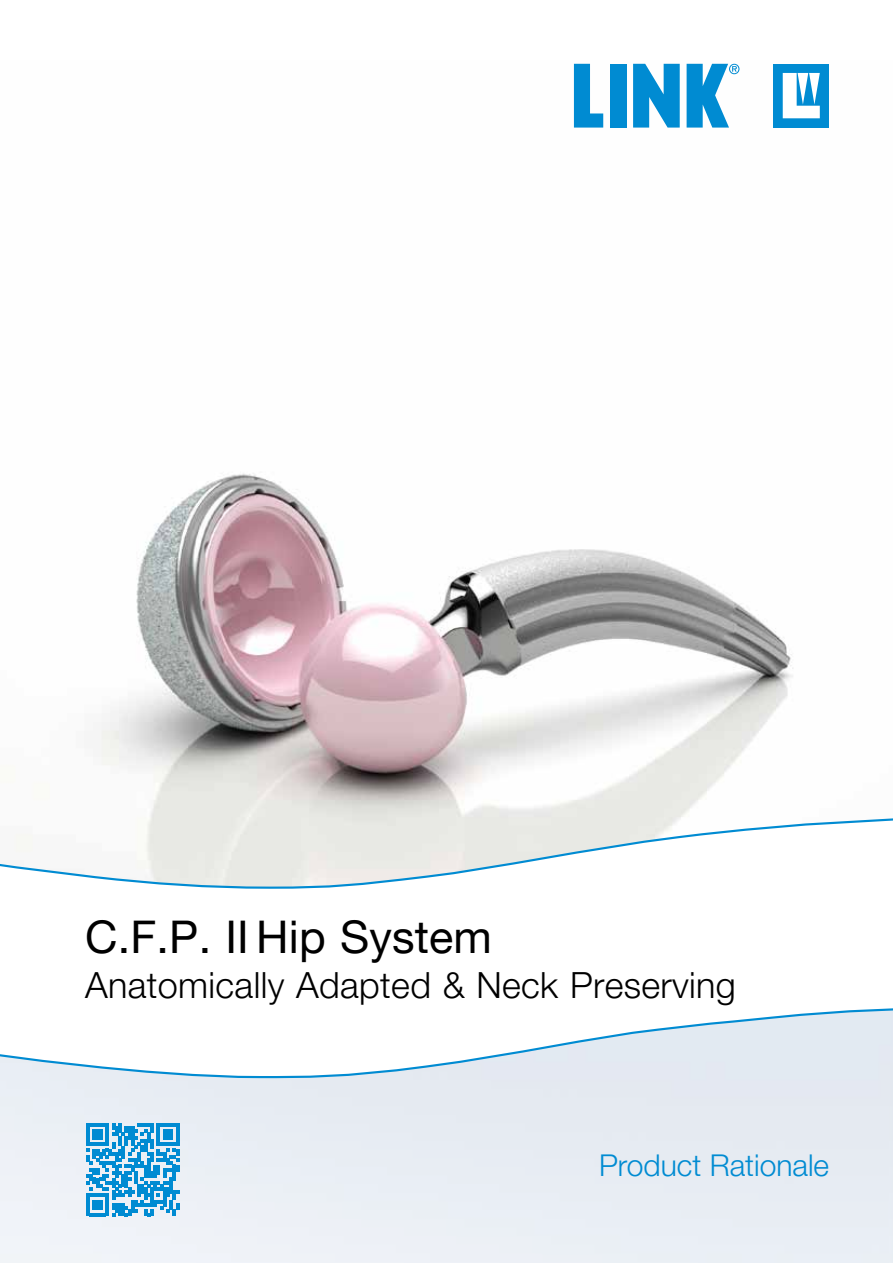
<style>
.page{position:relative;width:893px;height:1263px;background:#fff}
.page>*{position:absolute;margin:0;border:0;box-sizing:border-box;transform-origin:0 0}
.t1{font:45px "Helvetica Neue LT Pro";letter-spacing:.005em;color:#000}
.t2{font:300 36px "Helvetica Neue LT Pro";letter-spacing:.01em;color:#000}
.t3{font:300 30px "Helvetica Neue LT Pro";color:#008bd2}
</style>
<div class="page">
<img style="left:0;top:63px;width:893px;height:1200px">
<img style="left:0;top:439px;width:893px;height:368px">
<svg style="left:0;top:807px;width:893px;height:283px"></svg>
<div style="left:774px;top:64px;width:55px;height:64px;background:#008bd2"></div>
<svg style="left:783px;top:73px;width:37px;height:45px"></svg>
<svg style="left:574px;top:64px;width:29px;height:64px"></svg>
<div style="left:610px;top:64px;width:16px;height:64px;background:#008bd2"></div>
<svg style="left:633px;top:64px;width:47px;height:64px"></svg>
<svg style="left:687px;top:64px;width:52px;height:64px"></svg>
<svg style="left:86px;top:1123px;width:93px;height:93px;background:#5bb1df"></svg>
<p class="t1" style="left:85px;top:909px;width:408px">C.F.P. II Hip System</p>
<p class="t2" style="left:85px;top:963px;width:652px">Anatomically Adapted &amp; Neck Preserving</p>
<p class="t3" style="left:599px;top:1147px;width:232px">Product Rationale</p>
</div>
